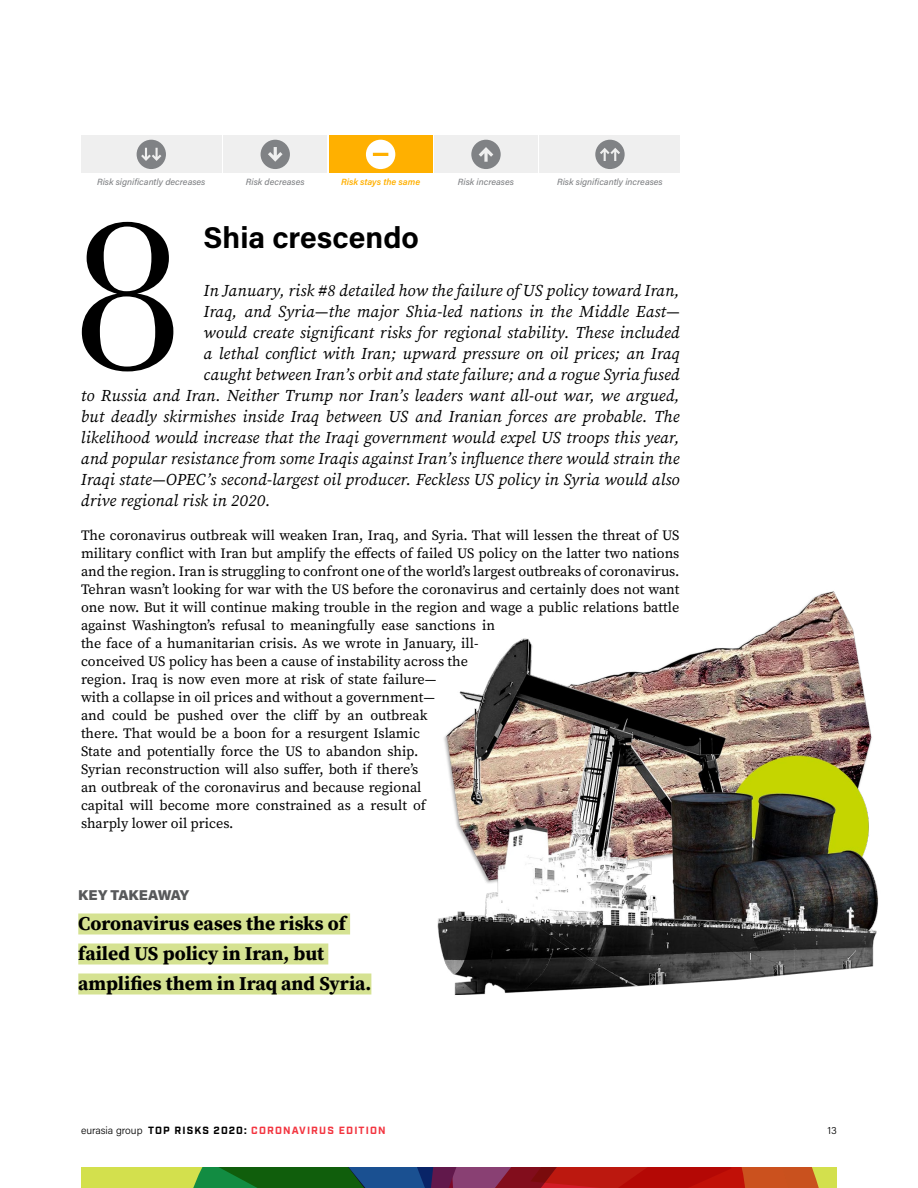
<style>
.page{position:relative;width:918px;height:1188px;background:#fff}
.page>*{position:absolute;margin:0;border:0;box-sizing:border-box;transform-origin:0 0}
.t1{font:222.6px "Baskerville";color:#000}
.t2{font:700 30px "Acumin Pro";color:#000}
.t3{font:700 19.5px/30px "Source Serif Pro";color:#000}
.t4{font:italic 16.5px "Source Serif Pro";letter-spacing:.01em;color:#000}
.t5{font:14.25px/18px "Source Serif Pro";color:#000}
.t6{font:900 14.25px "Acumin Pro";letter-spacing:-.005em;color:#58595b}
.t7{font:700 10.5px "Industry";letter-spacing:.11em;color:#f33540}
.t8{font:300 10.5px "Acumin Pro";color:#000}
.t9{font:italic 500 9px "Acumin Pro";color:#808285}
.t10{font:italic 600 9px "Acumin Pro";color:#ffb000}
.s1{font-family:"Acumin Pro";font-weight:300;color:#000}
.s2{color:#000}
</style>
<div class="page">
<svg style="left:81px;top:1167px;width:756px;height:21px;background:#835731"></svg>
<img style="left:437px;top:591px;width:442px;height:404px">
<div style="left:78px;top:914px;width:272px;height:20px;background:#d5e292"></div>
<div style="left:78px;top:944px;width:250px;height:20px;background:#d5e292"></div>
<div style="left:78px;top:974px;width:293px;height:20px;background:#d5e292"></div>
<div style="left:81px;top:136px;width:141px;height:37px;background:#efefef"></div>
<div style="left:329px;top:136px;width:103px;height:37px;background:#ffb000"></div>
<div style="left:434px;top:136px;width:104px;height:37px;background:#efefef"></div>
<div style="left:224px;top:136px;width:103px;height:37px;background:#efefef"></div>
<div style="left:540px;top:136px;width:140px;height:37px;background:#efefef"></div>
<svg style="left:366px;top:140px;width:29px;height:29px"></svg>
<svg style="left:471px;top:140px;width:30px;height:29px"></svg>
<svg style="left:261px;top:140px;width:29px;height:29px"></svg>
<svg style="left:595px;top:140px;width:30px;height:29px"></svg>
<svg style="left:137px;top:140px;width:29px;height:29px"></svg>
<p class="t9" style="left:97px;top:176px;width:110px">Risk significantly decreases</p>
<p class="t9" style="left:246px;top:176px;width:60px">Risk decreases</p>
<p class="t10" style="left:341px;top:176px;width:81px">Risk stays the same</p>
<p class="t9" style="left:458px;top:176px;width:58px">Risk increases</p>
<p class="t9" style="left:557px;top:176px;width:107px">Risk significantly increases</p>
<h1 class="t1" style="left:72px;top:154px;width:113px">8</h1>
<h2 class="t2" style="left:204px;top:216px;width:217px">Shia crescendo</h2>
<p class="t4" style="left:204px;top:280px;width:477px">In January, risk #8 detailed how the failure of US policy toward Iran,</p>
<p class="t4" style="left:204px;top:301px;width:477px">Iraq, and Syria—the major Shia-led nations in the Middle East—</p>
<p class="t4" style="left:204px;top:322px;width:477px">would create significant risks for regional stability. These included</p>
<p class="t4" style="left:204px;top:343px;width:477px">a lethal conflict with Iran; upward pressure on oil prices; an Iraq</p>
<p class="t4" style="left:204px;top:364px;width:477px">caught between Iran’s orbit and state failure; and a rogue Syria fused</p>
<p class="t4" style="left:81px;top:385px;width:600px">to Russia and Iran. Neither Trump nor Iran’s leaders want all-out war, we argued,</p>
<p class="t4" style="left:81px;top:406px;width:600px">but deadly skirmishes inside Iraq between US and Iranian forces are probable. The</p>
<p class="t4" style="left:81px;top:427px;width:600px">likelihood would increase that the Iraqi government would expel US troops this year,</p>
<p class="t4" style="left:81px;top:448px;width:600px">and popular resistance from some Iraqis against Iran’s influence there would strain the</p>
<p class="t4" style="left:81px;top:469px;width:600px">Iraqi state—OPEC’s second-largest oil producer. Feckless US policy in Syria would also</p>
<p class="t4" style="left:81px;top:490px;width:191px">drive regional risk in 2020.</p>
<p class="t5" style="left:81px;top:526px;width:600px">The coronavirus outbreak will weaken Iran, Iraq, and Syria. That will lessen the threat of US military conflict with Iran but amplify the effects of failed US policy on the latter two nations and the region. Iran is struggling to confront one of the world’s largest outbreaks of coronavirus.<br>Tehran wasn’t looking for war with the US before the coronavirus and certainly does not want one now. But it will continue making trouble in the region and wage a public relations battle against Washington’s refusal to meaningfully ease sanctions in<br>the face of a humanitarian crisis. As we wrote in January, ill-<br>conceived US policy has been a cause of instability across the<br>region. Iraq is now even more at risk of state failure—<br>with a collapse in oil prices and without a government—<br>and could be pushed over the cliff by an outbreak<br>there. That would be a boon for a resurgent Islamic<br>State and potentially force the US to abandon ship.<br>Syrian reconstruction will also suffer, both if there’s<br>an outbreak of the coronavirus and because regional<br>capital will become more constrained as a result of<br>sharply lower oil prices.</p>
<p class="t6" style="left:78px;top:885px;width:112px">KEY TAKEAWAY</p>
<h3 class="t3" style="left:78px;top:908px;width:295px">Coronavirus eases the risks of failed US policy in Iran, but amplifies them in Iraq and Syria.</h3>
<p class="t7" style="left:81px;top:1124px;width:306px"><span class="s1">eurasia group</span> <span class="s2">TOP RISKS 2020:</span> CORONAVIRUS EDITION</p>
<p class="t8" style="left:828px;top:1123px;width:11px">13</p>
</div>
